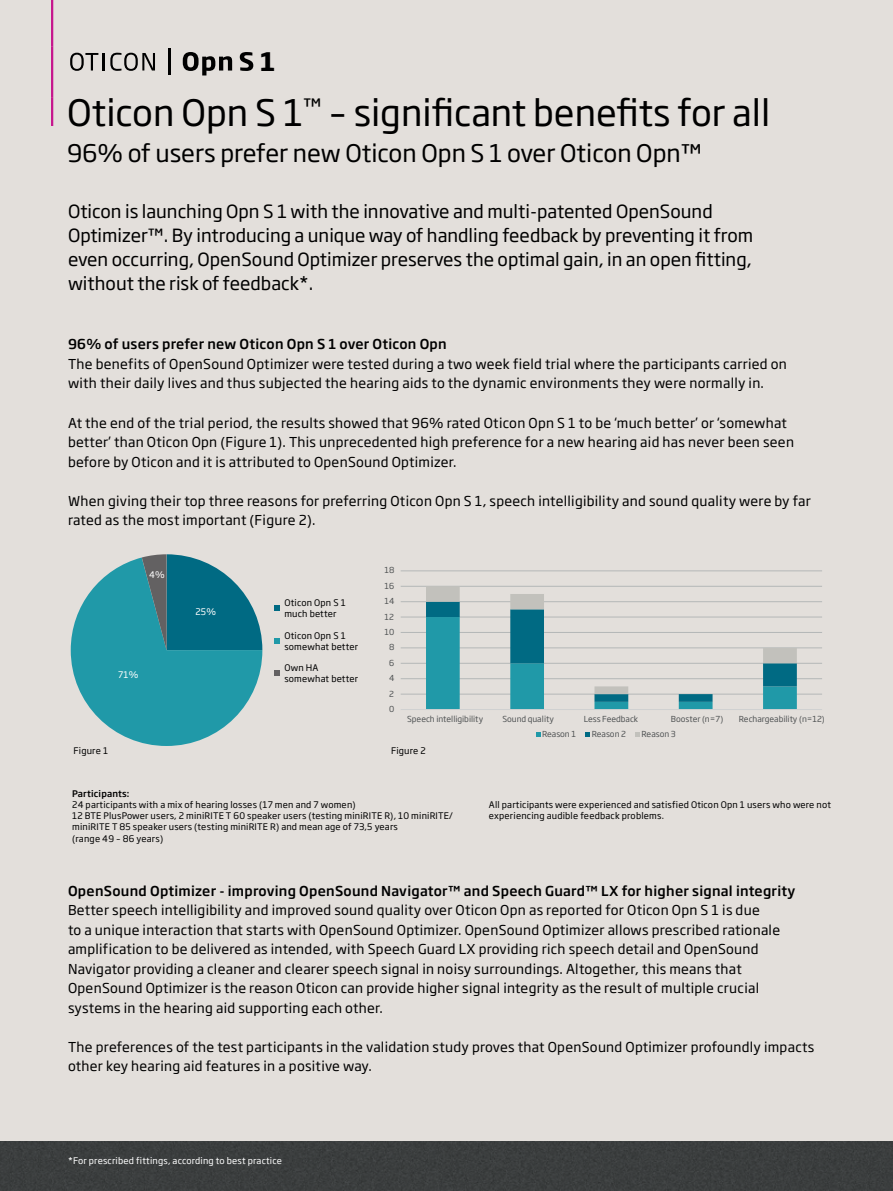
<style>
.page{position:relative;width:893px;height:1191px;background:#fff}
.page>*{position:absolute;margin:0;border:0;box-sizing:border-box;transform-origin:0 0}
.t1{font:36px "Soho Gothic Pro";color:#000}
.t2{font:700 25.2px "Soho Gothic Pro";color:#000}
.t3{font:24px "Soho Gothic Pro";color:#000}
.t4{font:18px/24px "Soho Gothic Pro";color:#000}
.t5{font:13.5px/19.5px "Soho Gothic Pro";letter-spacing:.02em;color:#000}
.t6{font:500 13.5px "Soho Gothic Pro";letter-spacing:.02em;color:#000}
.t7{font:9px/11.2px "Soho Gothic Pro";letter-spacing:.02em;color:#000}
.t8{font:9px "Soho Gothic Pro";letter-spacing:.02em;color:#fff}
.t9{font:500 9px "Soho Gothic Pro";letter-spacing:.02em;color:#000}
.t10{font:8.25px "Soho Gothic Pro";letter-spacing:-.005em;color:#505354}
</style>
<div class="page">
<div style="left:0;top:0;width:893px;height:1143px;background:#e3dfdb"></div>
<div style="left:0;top:1141px;width:893px;height:50px;background:#3b3e3e"></div>
<svg style="left:71px;top:554px;width:191px;height:192px"></svg>
<svg style="left:274px;top:605px;width:6px;height:6px"></svg>
<svg style="left:274px;top:638px;width:6px;height:5px"></svg>
<svg style="left:274px;top:670px;width:6px;height:6px"></svg>
<hr style="left:401px;top:570px;width:421px;height:1px;background:#b4b7b7">
<hr style="left:401px;top:586px;width:421px;height:1px;background:#b4b7b7">
<hr style="left:401px;top:601px;width:421px;height:1px;background:#b4b7b7">
<hr style="left:401px;top:617px;width:421px;height:1px;background:#b4b7b7">
<hr style="left:401px;top:632px;width:421px;height:1px;background:#b4b7b7">
<hr style="left:401px;top:647px;width:421px;height:1px;background:#b4b7b7">
<hr style="left:401px;top:663px;width:421px;height:1px;background:#b4b7b7">
<hr style="left:401px;top:678px;width:421px;height:1px;background:#b4b7b7">
<hr style="left:401px;top:694px;width:421px;height:1px;background:#b4b7b7">
<svg style="left:426px;top:586px;width:371px;height:123px"></svg>
<hr style="left:401px;top:709px;width:421px;height:1px;background:#d0d1d1">
<svg style="left:536px;top:732px;width:4px;height:4px"></svg>
<svg style="left:586px;top:732px;width:4px;height:4px"></svg>
<svg style="left:635px;top:732px;width:5px;height:4px"></svg>
<hr style="left:51px;top:0;width:2px;height:47px;background:#c6168d">
<hr style="left:51px;top:47px;width:2px;height:51px;background:#c6168d">
<hr style="left:51px;top:98px;width:2px;height:28px;background:#c6168d">
<svg style="left:70px;top:53px;width:28px;height:18px"></svg>
<hr style="left:102px;top:53px;width:3px;height:17px;background:#000">
<svg style="left:110px;top:53px;width:45px;height:18px"></svg>
<hr style="left:168px;top:48px;width:3px;height:27px;background:#000">
<svg style="left:183px;top:52px;width:49px;height:23px"></svg>
<svg style="left:240px;top:52px;width:13px;height:19px"></svg>
<h2 class="t2" style="left:260px;top:42px;width:17px">1</h2>
<h1 class="t1" style="left:67px;top:85px;width:704px">Oticon Opn S 1<sup>™</sup> – significant benefits for all</h1>
<h3 class="t3" style="left:67px;top:134px;width:636px">96% of users prefer new Oticon Opn S 1 over Oticon Opn™</h3>
<p class="t4" style="left:68px;top:199px;width:687px">Oticon is launching Opn S 1 with the innovative and multi-patented OpenSound Optimizer™. By introducing a unique way of handling feedback by preventing it from even occurring, OpenSound Optimizer preserves the optimal gain, in an open fitting, without the risk of feedback*.</p>
<p class="t6" style="left:68px;top:334px;width:380px">96% of users prefer new Oticon Opn S 1 over Oticon Opn</p>
<p class="t5" style="left:68px;top:353px;width:720px">The benefits of OpenSound Optimizer were tested during a two week field trial where the participants carried on with their daily lives and thus subjected the hearing aids to the dynamic environments they were normally in.</p>
<p class="t5" style="left:68px;top:412px;width:727px">At the end of the trial period, the results showed that 96% rated Oticon Opn S 1 to be ‘much better’ or ‘somewhat better’ than Oticon Opn (Figure 1). This unprecedented high preference for a new hearing aid has never been seen before by Oticon and it is attributed to OpenSound Optimizer.</p>
<p class="t5" style="left:68px;top:490px;width:744px">When giving their top three reasons for preferring Oticon Opn S 1, speech intelligibility and sound quality were by far rated as the most important (Figure 2).</p>
<p class="t8" style="left:149px;top:567px;width:17px">4%</p>
<p class="t8" style="left:118px;top:668px;width:22px">71%</p>
<p class="t8" style="left:195px;top:605px;width:22px">25%</p>
<p class="t7" style="left:284px;top:596px;width:63px">Oticon Opn S 1 much better</p>
<p class="t7" style="left:284px;top:629px;width:75px">Oticon Opn S 1 somewhat better</p>
<p class="t7" style="left:284px;top:661px;width:75px">Own HA somewhat better</p>
<p class="t10" style="left:385px;top:564px;width:11px">18</p>
<p class="t10" style="left:385px;top:579px;width:11px">16</p>
<p class="t10" style="left:385px;top:595px;width:11px">14</p>
<p class="t10" style="left:385px;top:610px;width:11px">12</p>
<p class="t10" style="left:385px;top:625px;width:11px">10</p>
<p class="t10" style="left:389px;top:641px;width:7px">8</p>
<p class="t10" style="left:389px;top:656px;width:7px">6</p>
<p class="t10" style="left:389px;top:672px;width:7px">4</p>
<p class="t10" style="left:389px;top:687px;width:6px">2</p>
<p class="t10" style="left:389px;top:702px;width:7px">0</p>
<p class="t10" style="left:407px;top:712px;width:78px">Speech intelligibility</p>
<p class="t10" style="left:502px;top:712px;width:53px">Sound quality</p>
<p class="t10" style="left:584px;top:712px;width:56px">Less Feedback</p>
<p class="t10" style="left:671px;top:712px;width:54px">Booster (n=7)</p>
<p class="t10" style="left:739px;top:712px;width:88px">Rechargeability (n=12)</p>
<p class="t10" style="left:542px;top:728px;width:36px">Reason 1</p>
<p class="t10" style="left:592px;top:728px;width:36px">Reason 2</p>
<p class="t10" style="left:641px;top:728px;width:36px">Reason 3</p>
<p class="t7" style="left:74px;top:744px;width:36px">Figure 1</p>
<p class="t7" style="left:391px;top:744px;width:36px">Figure 2</p>
<p class="t9" style="left:72px;top:786px;width:59px">Participants:</p>
<p class="t7" style="left:72px;top:798px;width:382px">24 participants with a mix of hearing losses (17 men and 7 women)<br>12 BTE PlusPower users, 2 miniRITE T 60 speaker users (testing miniRITE R), 10 miniRITE/ miniRITE T 85 speaker users (testing miniRITE R) and mean age of 73,5 years<br>(range 49 – 86 years)</p>
<p class="t7" style="left:489px;top:798px;width:344px">All participants were experienced and satisfied Oticon Opn 1 users who were not experiencing audible feedback problems.</p>
<p class="t6" style="left:68px;top:880px;width:729px">OpenSound Optimizer - improving OpenSound Navigator™ and Speech Guard™ LX for higher signal integrity</p>
<p class="t5" style="left:68px;top:899px;width:714px">Better speech intelligibility and improved sound quality over Oticon Opn as reported for Oticon Opn S 1 is due<br>to a unique interaction that starts with OpenSound Optimizer. OpenSound Optimizer allows prescribed rationale amplification to be delivered as intended, with Speech Guard LX providing rich speech detail and OpenSound Navigator providing a cleaner and clearer speech signal in noisy surroundings. Altogether, this means that OpenSound Optimizer is the reason Oticon can provide higher signal integrity as the result of multiple crucial systems in the hearing aid supporting each other.</p>
<p class="t5" style="left:68px;top:1036px;width:748px">The preferences of the test participants in the validation study proves that OpenSound Optimizer profoundly impacts other key hearing aid features in a positive way.</p>
<p class="t8" style="left:68px;top:1153px;width:215px">*For prescribed fittings, according to best practice</p>
</div>
